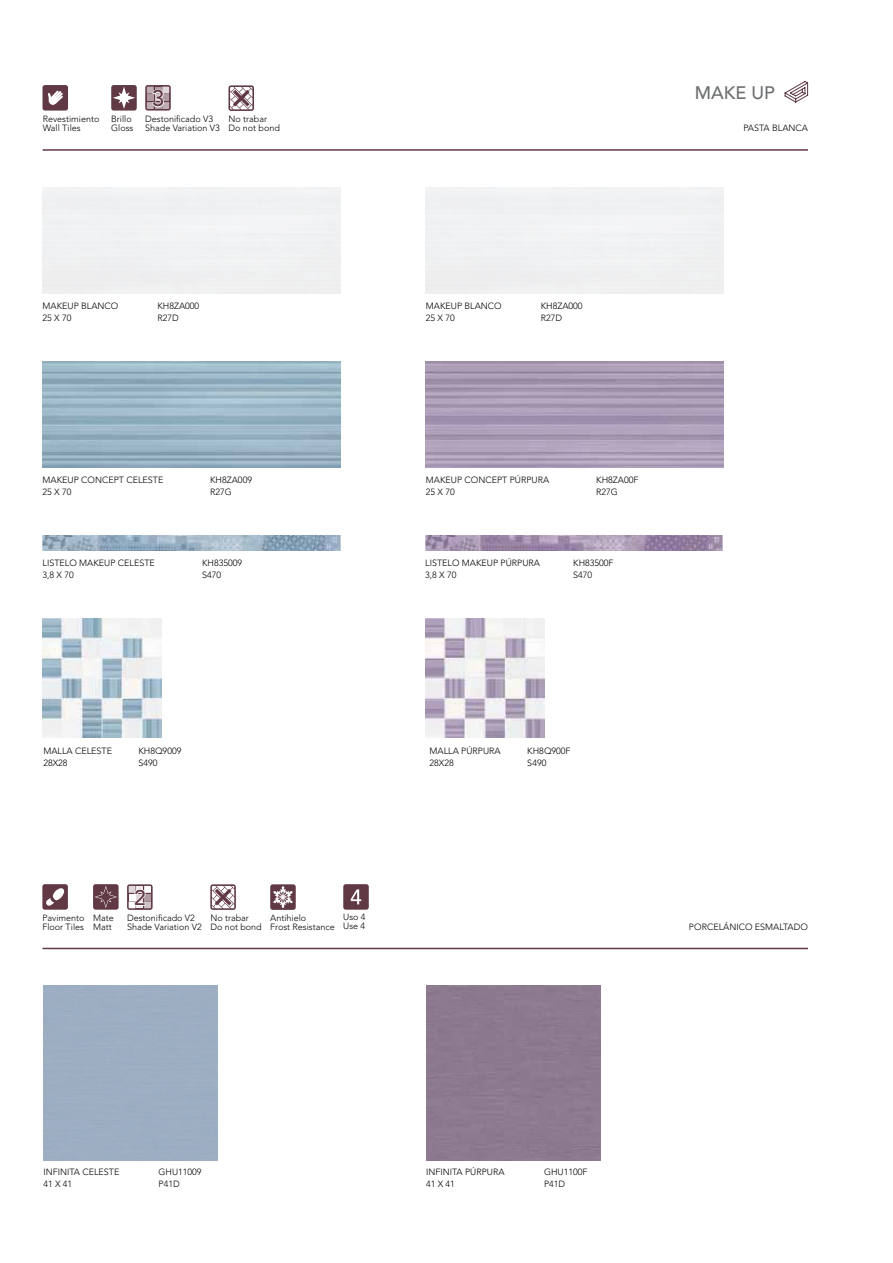
<style>
.page{position:relative;width:893px;height:1263px;background:#fff}
.page>*{position:absolute;margin:0;border:0;box-sizing:border-box;transform-origin:0 0}
.t1{font:500 22.5px "Avenir LT Std";color:#603945}
.t2{font:500 21px "Avenir LT Std";color:#603945}
.t3{font:500 18px "Avenir LT Std";color:#6d6f71}
.t4{font:300 9px/12px "Avenir LT Std";color:#000}
</style>
<div class="page">
<svg style="left:228px;top:85px;width:26px;height:26px"></svg>
<svg style="left:230px;top:87px;width:22px;height:22px"></svg>
<hr style="left:43px;top:149px;width:765px;height:2px;background:#603945">
<img style="left:425px;top:536px;width:298px;height:14px">
<svg style="left:784px;top:81px;width:25px;height:22px"></svg>
<svg style="left:210px;top:884px;width:26px;height:26px"></svg>
<svg style="left:212px;top:886px;width:22px;height:22px"></svg>
<svg style="left:270px;top:884px;width:26px;height:26px"></svg>
<svg style="left:127px;top:884px;width:26px;height:26px"></svg>
<hr style="left:43px;top:948px;width:765px;height:1px;background:#603945">
<div style="left:42px;top:884px;width:26px;height:26px;background:#603945;border-radius:3px"></div>
<svg style="left:46px;top:888px;width:18px;height:18px"></svg>
<div style="left:93px;top:884px;width:26px;height:26px;background:#603945;border-radius:3px"></div>
<svg style="left:95px;top:886px;width:22px;height:22px"></svg>
<div style="left:43px;top:85px;width:25px;height:26px;background:#603945;border-radius:3px"></div>
<svg style="left:48px;top:90px;width:15px;height:15px"></svg>
<svg style="left:111px;top:85px;width:26px;height:26px"></svg>
<img style="left:425px;top:618px;width:119px;height:119px">
<img style="left:43px;top:536px;width:297px;height:14px">
<img style="left:43px;top:618px;width:119px;height:119px">
<svg style="left:145px;top:85px;width:26px;height:26px"></svg>
<div style="left:343px;top:884px;width:26px;height:26px;background:#603945;border-radius:3px"></div>
<svg style="left:351px;top:889px;width:10px;height:15px"></svg>
<p class="t4" style="left:43px;top:114px;width:58px;line-height:9px">Revestimiento<br>Wall Tiles</p>
<h1 class="t1" style="left:152px;top:86px;width:14px">3</h1>
<p class="t4" style="left:111px;top:114px;width:24px;line-height:9px">Brillo<br>Gloss</p>
<p class="t4" style="left:145px;top:114px;width:76px;line-height:9px">Destonificado V3<br>Shade Variation V3</p>
<p class="t4" style="left:228px;top:114px;width:53px;line-height:9px">No trabar<br>Do not bond</p>
<h3 class="t3" style="left:695px;top:82px;width:81px">MAKE UP</h3>
<p class="t4" style="left:743px;top:122px;width:66px">PASTA BLANCA</p>
<p class="t4" style="left:43px;top:300px;width:77px">MAKEUP BLANCO<br>25 X 70</p>
<p class="t4" style="left:157px;top:300px;width:43px">KH8ZA000<br>R27D</p>
<p class="t4" style="left:426px;top:300px;width:77px">MAKEUP BLANCO<br>25 X 70</p>
<p class="t4" style="left:541px;top:300px;width:43px">KH8ZA000<br>R27D</p>
<p class="t4" style="left:43px;top:474px;width:122px">MAKEUP CONCEPT CELESTE<br>25 X 70</p>
<p class="t4" style="left:210px;top:474px;width:43px">KH8ZA009<br>R27G</p>
<p class="t4" style="left:43px;top:556px;width:114px">LISTELO MAKEUP CELESTE<br>3,8 X 70</p>
<p class="t4" style="left:202px;top:557px;width:42px">KH835009<br>S470</p>
<p class="t4" style="left:426px;top:474px;width:125px">MAKEUP CONCEPT PÚRPURA<br>25 X 70</p>
<p class="t4" style="left:596px;top:474px;width:44px">KH8ZA00F<br>R27G</p>
<p class="t4" style="left:425px;top:557px;width:116px">LISTELO MAKEUP PÚRPURA<br>3,8 X 70</p>
<p class="t4" style="left:573px;top:557px;width:42px">KH83500F<br>S470</p>
<p class="t4" style="left:43px;top:744px;width:70px">MALLA CELESTE<br>28X28</p>
<p class="t4" style="left:138px;top:744px;width:44px">KH8Q9009<br>S490</p>
<p class="t4" style="left:430px;top:744px;width:73px">MALLA PÚRPURA<br>28X28</p>
<p class="t4" style="left:527px;top:744px;width:45px">KH8Q900F<br>S490</p>
<h2 class="t2" style="left:134px;top:886px;width:13px">2</h2>
<p class="t4" style="left:42px;top:913px;width:44px;line-height:9px">Pavimento<br>Floor Tiles</p>
<p class="t4" style="left:270px;top:913px;width:66px;line-height:9px">Antihielo<br>Frost Resistance</p>
<p class="t4" style="left:127px;top:913px;width:76px;line-height:9px">Destonificado V2<br>Shade Variation V2</p>
<p class="t4" style="left:93px;top:913px;width:22px;line-height:9px">Mate<br>Matt</p>
<p class="t4" style="left:210px;top:913px;width:53px;line-height:9px">No trabar<br>Do not bond</p>
<p class="t4" style="left:343px;top:912px;width:24px;line-height:9px">Uso 4<br>Use 4</p>
<p class="t4" style="left:689px;top:920px;width:120px">PORCELÁNICO ESMALTADO</p>
<p class="t4" style="left:43px;top:1166px;width:78px">INFINITA CELESTE<br>41 X 41</p>
<p class="t4" style="left:159px;top:1166px;width:45px">GHU11009<br>P41D</p>
<p class="t4" style="left:426px;top:1166px;width:80px">INFINITA PÚRPURA<br>41 X 41</p>
<p class="t4" style="left:544px;top:1166px;width:45px">GHU1100F<br>P41D</p>
</div>
